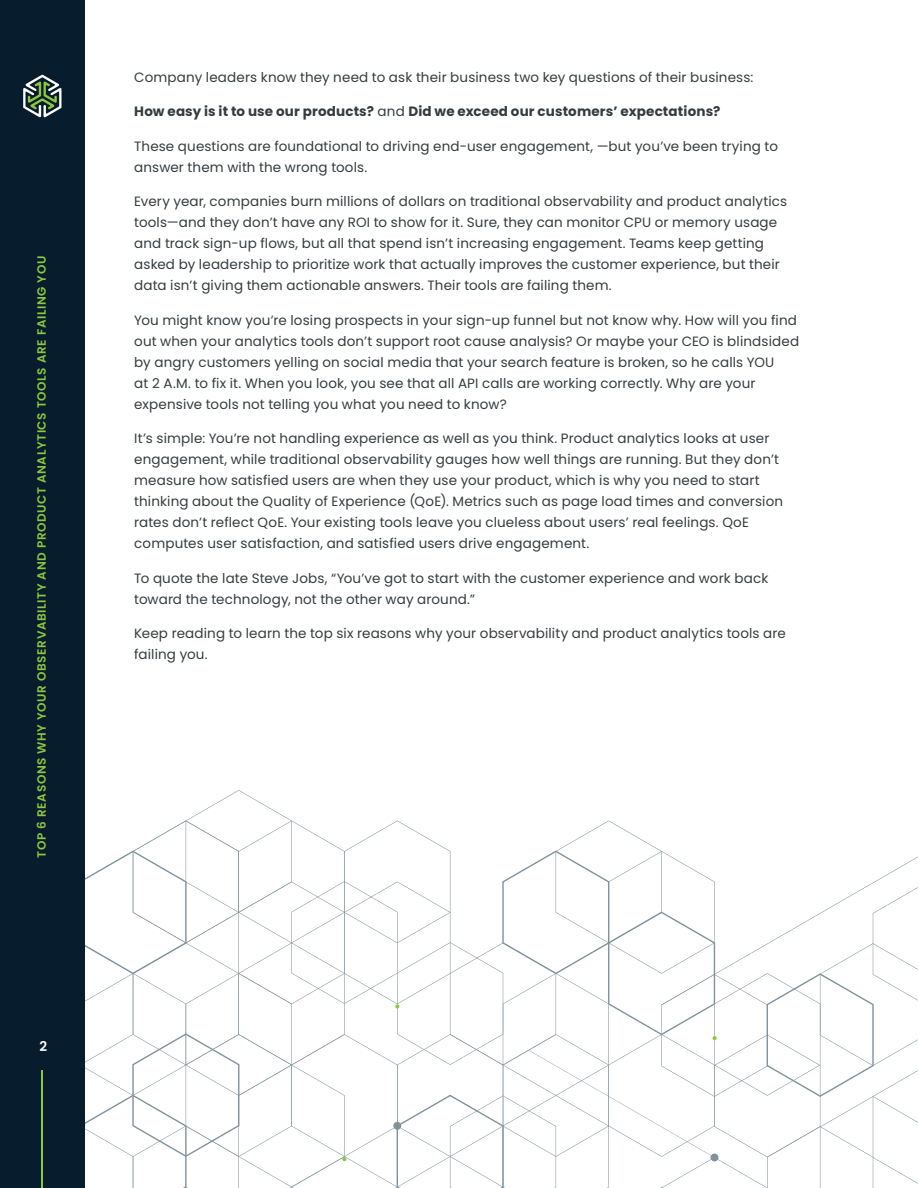
<style>
.page{position:relative;width:918px;height:1188px;background:#fff}
.page>*{position:absolute;margin:0;border:0;box-sizing:border-box;transform-origin:0 0}
.t1{font:13.5px/21px "Poppins";letter-spacing:.01em;color:#353c40}
.t2{font:700 13.5px "Poppins";letter-spacing:.01em;color:#353c40}
.t3{font:600 13.5px "Poppins";color:#fff}
.t4{font:600 12px "Poppins";letter-spacing:.05em;color:#8dc63f}
.s1{font-weight:400}
</style>
<div class="page">
<div style="left:0;top:0;width:85px;height:1188px;background:#071c2c"></div>
<hr style="left:41px;top:1070px;width:2px;height:118px;background:#8dc63f">
<svg style="left:23px;top:75px;width:38px;height:43px"></svg>
<svg style="left:85px;top:790px;width:833px;height:398px"></svg>
<p class="t4" style="left:35px;top:858px;width:603px;rotate:-90deg">TOP 6 REASONS WHY YOUR OBSERVABILITY AND PRODUCT ANALYTICS TOOLS ARE FAILING YOU</p>
<p class="t3" style="left:39px;top:1038px;width:9px">2</p>
<p class="t1" style="left:134px;top:67px;width:621px">Company leaders know they need to ask their business two key questions of their business:</p>
<p class="t2" style="left:134px;top:103px;width:588px">How easy is it to use our products? <span class="s1">and</span> Did we exceed our customers’ expectations?</p>
<p class="t1" style="left:134px;top:136px;width:645px">These questions are foundational to driving end-user engagement, —but you’ve been trying to answer them with the wrong tools.</p>
<p class="t1" style="left:134px;top:191px;width:655px">Every year, companies burn millions of dollars on traditional observability and product analytics tools—and they don’t have any ROI to show for it. Sure, they can monitor CPU or memory usage and track sign-up flows, but all that spend isn’t increasing engagement. Teams keep getting asked by leadership to prioritize work that actually improves the customer experience, but their data isn’t giving them actionable answers. Their tools are failing them.</p>
<p class="t1" style="left:134px;top:310px;width:666px">You might know you’re losing prospects in your sign-up funnel but not know why. How will you find out when your analytics tools don’t support root cause analysis? Or maybe your CEO is blindsided by angry customers yelling on social media that your search feature is broken, so he calls YOU<br>at 2 A.M. to fix it. When you look, you see that all API calls are working correctly. Why are your expensive tools not telling you what you need to know?</p>
<p class="t1" style="left:134px;top:428px;width:650px">It’s simple: You’re not handling experience as well as you think. Product analytics looks at user engagement, while traditional observability gauges how well things are running. But they don’t measure how satisfied users are when they use your product, which is why you need to start thinking about the Quality of Experience (QoE). Metrics such as page load times and conversion rates don’t reflect QoE. Your existing tools leave you clueless about users’ real feelings. QoE computes user satisfaction, and satisfied users drive engagement.</p>
<p class="t1" style="left:134px;top:568px;width:636px">To quote the late Steve Jobs, “You’ve got to start with the customer experience and work back toward the technology, not the other way around.”</p>
<p class="t1" style="left:134px;top:623px;width:653px">Keep reading to learn the top six reasons why your observability and product analytics tools are failing you.</p>
</div>
